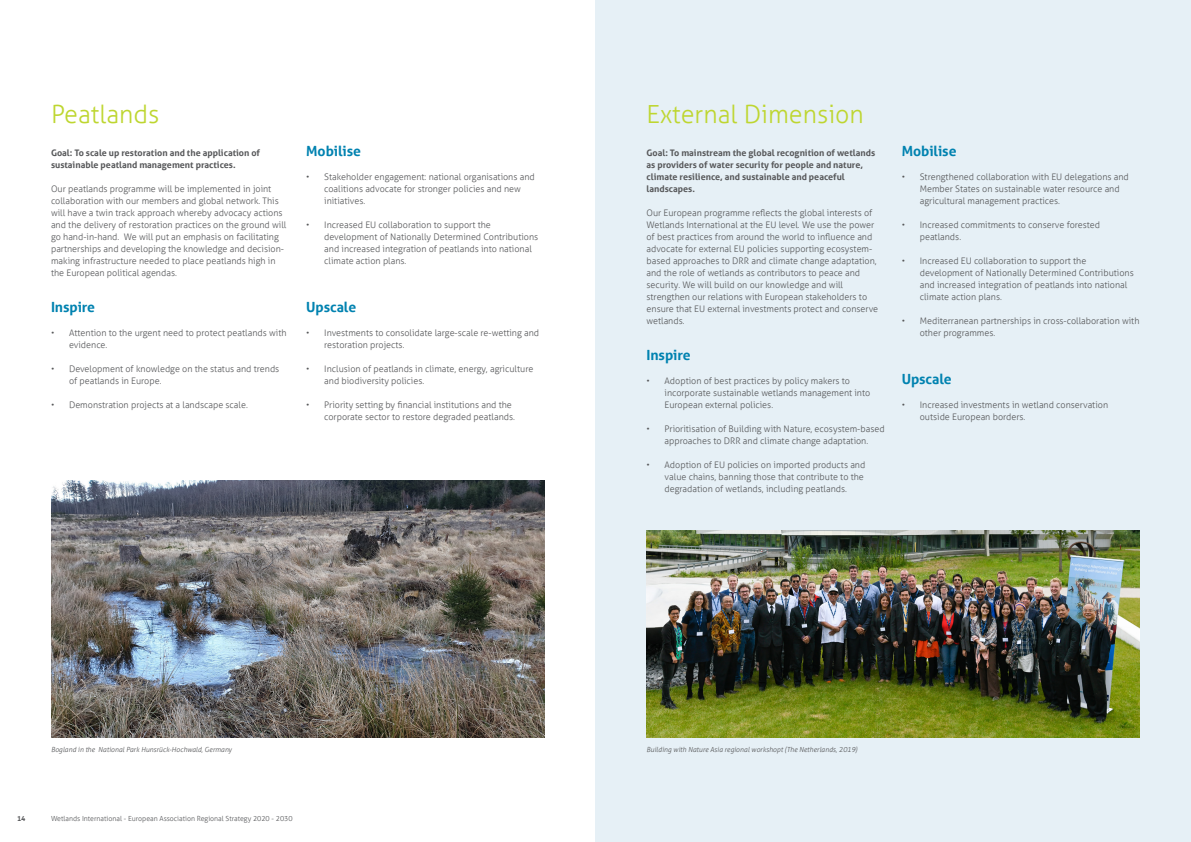
<style>
.page{position:relative;width:1191px;height:842px;background:#fff}
.page>*{position:absolute;margin:0;border:0;box-sizing:border-box;transform-origin:0 0}
.t1{font:300 25px "Aller";color:#bed630}
.t2{font:700 14px "Aller";letter-spacing:-.005em;color:#0082b0}
.t3{font:300 9px/12px "Aller";color:#57585a}
.t4{font:700 9px/12px "Aller";color:#57585a}
.t5{font:italic 300 7px "Aller";color:#57585a}
.t6{font:300 7px "Aller";color:#57585a}
.t7{font:700 7px "Aller";color:#57585a}
</style>
<div class="page">
<div style="left:595px;top:0;width:596px;height:842px;background:#e6f0f6"></div>
<img style="left:51px;top:480px;width:493px;height:257px">
<img style="left:646px;top:530px;width:494px;height:207px">
<h1 class="t1" style="left:51px;top:99px;width:110px">Peatlands</h1>
<p class="t4" style="left:51px;top:147px;width:211px">Goal: To scale up restoration and the application of sustainable peatland management practices.</p>
<p class="t3" style="left:51px;top:183px;width:237px">Our peatlands programme will be implemented in joint collaboration with our members and global network. This will have a twin track approach whereby advocacy actions and the delivery of restoration practices on the ground will go hand-in-hand. We will put an emphasis on facilitating partnerships and developing the knowledge and decision&shy;making infrastructure needed to place peatlands high in the European political agendas.</p>
<h2 class="t2" style="left:51px;top:298px;width:46px">Inspire</h2>
<p class="t3" style="left:69px;top:327px;width:219px;text-indent:-18px">• Attention to the urgent need to protect peatlands with evidence.</p>
<p class="t3" style="left:69px;top:363px;width:212px;text-indent:-18px">• Development of knowledge on the status and trends of peatlands in Europe.</p>
<p class="t3" style="left:51px;top:399px;width:198px">• Demonstration projects at a landscape scale.</p>
<h2 class="t2" style="left:306px;top:142px;width:56px">Mobilise</h2>
<p class="t3" style="left:324px;top:171px;width:212px;text-indent:-18px">• Stakeholder engagement: national organisations and coalitions advocate for stronger policies and new initiatives.</p>
<p class="t3" style="left:324px;top:219px;width:215px;text-indent:-18px">• Increased EU collaboration to support the development of Nationally Determined Contributions and increased integration of peatlands into national climate action plans.</p>
<h2 class="t2" style="left:306px;top:298px;width:52px">Upscale</h2>
<p class="t3" style="left:324px;top:327px;width:216px;text-indent:-18px">• Investments to consolidate large-scale re-wetting and restoration projects.</p>
<p class="t3" style="left:324px;top:363px;width:210px;text-indent:-18px">• Inclusion of peatlands in climate, energy, agriculture and biodiversity policies.</p>
<p class="t3" style="left:324px;top:399px;width:192px;text-indent:-18px">• Priority setting by financial institutions and the corporate sector to restore degraded peatlands.</p>
<h1 class="t1" style="left:646px;top:99px;width:219px">External Dimension</h1>
<p class="t4" style="left:646px;top:147px;width:230px">Goal: To mainstream the global recognition of wetlands as providers of water security for people and nature, climate resilience, and sustainable and peaceful landscapes.</p>
<p class="t3" style="left:646px;top:207px;width:233px">Our European programme reflects the global interests of Wetlands International at the EU level. We use the power of best practices from around the world to influence and advocate for external EU policies supporting ecosystem&shy;based approaches to DRR and climate change adaptation, and the role of wetlands as contributors to peace and security. We will build on our knowledge and will strengthen our relations with European stakeholders to ensure that EU external investments protect and conserve wetlands.</p>
<h2 class="t2" style="left:646px;top:346px;width:46px">Inspire</h2>
<p class="t3" style="left:664px;top:375px;width:207px;text-indent:-18px">• Adoption of best practices by policy makers to incorporate sustainable wetlands management into<br>European external policies.</p>
<p class="t3" style="left:646px;top:423px;width:240px;text-align:center">• Prioritisation of Building with Nature, ecosystem-based approaches to DRR and climate change adaptation.</p>
<p class="t3" style="left:664px;top:459px;width:202px;text-indent:-18px">• Adoption of EU policies on imported products and value chains, banning those that contribute to the degradation of wetlands, including peatlands.</p>
<h2 class="t2" style="left:901px;top:142px;width:56px">Mobilise</h2>
<p class="t3" style="left:919px;top:171px;width:211px;text-indent:-18px">• Strengthened collaboration with EU delegations and<br>Member States on sustainable water resource and agricultural management practices.</p>
<p class="t3" style="left:919px;top:219px;width:182px;text-indent:-18px">• Increased commitments to conserve forested peatlands.</p>
<p class="t3" style="left:919px;top:255px;width:215px;text-indent:-18px">• Increased EU collaboration to support the development of Nationally Determined Contributions and increased integration of peatlands into national climate action plans.</p>
<p class="t3" style="left:919px;top:315px;width:221px;text-indent:-18px">• Mediterranean partnerships in cross-collaboration with other programmes.</p>
<h2 class="t2" style="left:901px;top:370px;width:52px">Upscale</h2>
<p class="t3" style="left:919px;top:399px;width:190px;text-indent:-18px">• Increased investments in wetland conservation outside European borders.</p>
<p class="t5" style="left:51px;top:745px;width:182px">Bogland in the National Park Hunsrück-Hochwald, Germany</p>
<p class="t5" style="left:646px;top:745px;width:213px">Building with Nature Asia regional workshopt (The Netherlands, 2019)</p>
<p class="t7" style="left:17px;top:814px;width:10px">14</p>
<p class="t6" style="left:51px;top:814px;width:243px">Wetlands International - European Association Regional Strategy 2020 - 2030</p>
</div>
